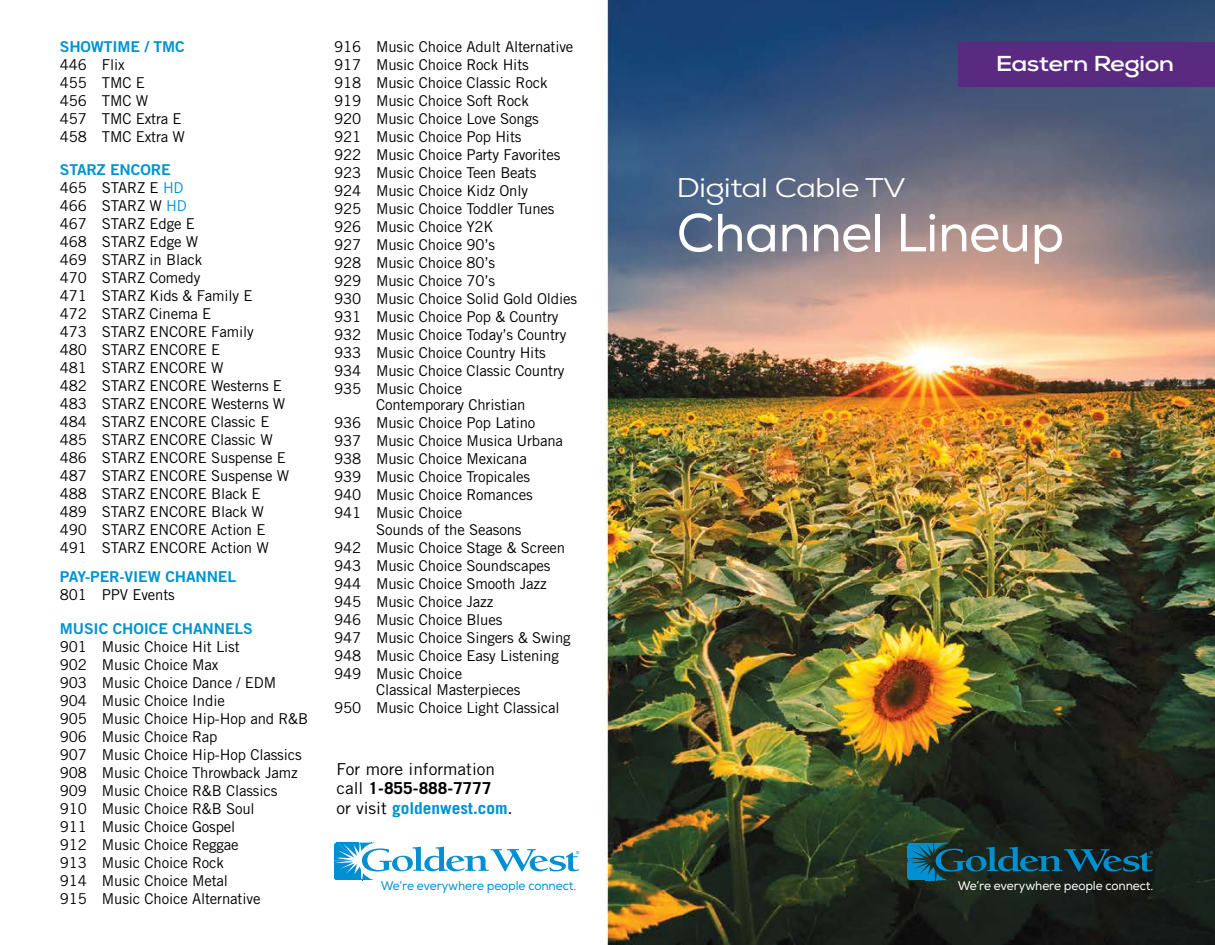
<style>
.page{position:relative;width:1215px;height:945px;background:#fff}
.page>*{position:absolute;margin:0;border:0;box-sizing:border-box;transform-origin:0 0}
.t1{font:51px "Nexa";letter-spacing:-.02em;color:#fff}
.t2{font:27px "Nexa";letter-spacing:-.025em;color:#fff;scale:1.17 1}
.t3{font:700 21.6px "Nexa";letter-spacing:-.025em;color:#fff;scale:1.17 1}
.t4{font:700 16.5px "Trade Gothic LT Pro";color:#0090d1;scale:1.05 1}
.t5{font:16.5px "Trade Gothic LT Pro";color:#000;scale:1.05 1}
.t6{font:700 16.5px "Trade Gothic LT Pro";color:#000;scale:1.05 1}
.t7{font:15px "Trade Gothic LT Pro";letter-spacing:-.01em;color:#000}
.t8{font:15px "Trade Gothic LT Pro Bd 2";letter-spacing:-.01em;color:#0093d0;scale:1.05 1}
.t9{font:12px "Nexa";letter-spacing:-.01em;color:#0090d1;scale:.95 1}
.t10{font:12px "Nexa";letter-spacing:-.01em;color:#fff;scale:.95 1}
.s1{color:#0093d0}
.s2{font-weight:400}
.s3{font-weight:400;color:#000}
</style>
<div class="page">
<img style="left:333px;top:0;width:882px;height:945px">
<div style="left:958px;top:42px;width:257px;height:45px;background:#592a80"></div>
<svg style="left:908px;top:843px;width:245px;height:38px"></svg>
<svg style="left:334px;top:843px;width:245px;height:38px"></svg>
<p class="t8" style="left:60px;top:37px;width:120px">SHOWTIME / TMC</p>
<p class="t7" style="left:60px;top:56px;width:66px">446 Flix</p>
<p class="t7" style="left:60px;top:74px;width:86px">455 TMC E</p>
<p class="t7" style="left:60px;top:92px;width:90px">456 TMC W</p>
<p class="t7" style="left:60px;top:110px;width:123px">457 TMC Extra E</p>
<p class="t7" style="left:60px;top:128px;width:127px">458 TMC Extra W</p>
<p class="t8" style="left:60px;top:161px;width:107px">STARZ ENCORE</p>
<p class="t7" style="left:60px;top:179px;width:125px">465 STARZ E <span class="s1">HD</span></p>
<p class="t7" style="left:60px;top:197px;width:129px">466 STARZ W <span class="s1">HD</span></p>
<p class="t7" style="left:60px;top:215px;width:137px">467 STARZ Edge E</p>
<p class="t7" style="left:60px;top:233px;width:140px">468 STARZ Edge W</p>
<p class="t7" style="left:60px;top:251px;width:144px">469 STARZ in Black</p>
<p class="t7" style="left:60px;top:269px;width:142px">470 STARZ Comedy</p>
<p class="t7" style="left:60px;top:287px;width:194px">471 STARZ Kids &amp; Family E</p>
<p class="t7" style="left:60px;top:305px;width:153px">472 STARZ Cinema E</p>
<p class="t7" style="left:60px;top:323px;width:195px">473 STARZ ENCORE Family</p>
<p class="t7" style="left:60px;top:341px;width:162px">480 STARZ ENCORE E</p>
<p class="t7" style="left:60px;top:359px;width:165px">481 STARZ ENCORE W</p>
<p class="t7" style="left:60px;top:377px;width:224px">482 STARZ ENCORE Westerns E</p>
<p class="t7" style="left:60px;top:395px;width:227px">483 STARZ ENCORE Westerns W</p>
<p class="t7" style="left:60px;top:413px;width:211px">484 STARZ ENCORE Classic E</p>
<p class="t7" style="left:60px;top:431px;width:214px">485 STARZ ENCORE Classic W</p>
<p class="t7" style="left:60px;top:449px;width:228px">486 STARZ ENCORE Suspense E</p>
<p class="t7" style="left:60px;top:467px;width:231px">487 STARZ ENCORE Suspense W</p>
<p class="t7" style="left:60px;top:485px;width:202px">488 STARZ ENCORE Black E</p>
<p class="t7" style="left:60px;top:503px;width:206px">489 STARZ ENCORE Black W</p>
<p class="t7" style="left:60px;top:521px;width:207px">490 STARZ ENCORE Action E</p>
<p class="t7" style="left:60px;top:539px;width:210px">491 STARZ ENCORE Action W</p>
<p class="t8" style="left:60px;top:567px;width:169px">PAY-PER-VIEW CHANNEL</p>
<p class="t7" style="left:60px;top:585px;width:116px">801 PPV Events</p>
<p class="t8" style="left:60px;top:620px;width:185px">MUSIC CHOICE CHANNELS</p>
<p class="t7" style="left:60px;top:638px;width:181px">901 Music Choice Hit List</p>
<p class="t7" style="left:60px;top:656px;width:160px">902 Music Choice Max</p>
<p class="t7" style="left:60px;top:674px;width:218px">903 Music Choice Dance / EDM</p>
<p class="t7" style="left:60px;top:692px;width:166px">904 Music Choice Indie</p>
<p class="t7" style="left:60px;top:710px;width:250px">905 Music Choice Hip-Hop and R&amp;B</p>
<p class="t7" style="left:60px;top:728px;width:159px">906 Music Choice Rap</p>
<p class="t7" style="left:60px;top:746px;width:243px">907 Music Choice Hip-Hop Classics</p>
<p class="t7" style="left:60px;top:764px;width:239px">908 Music Choice Throwback Jamz</p>
<p class="t7" style="left:60px;top:782px;width:219px">909 Music Choice R&amp;B Classics</p>
<p class="t7" style="left:60px;top:800px;width:196px">910 Music Choice R&amp;B Soul</p>
<p class="t7" style="left:60px;top:818px;width:177px">911 Music Choice Gospel</p>
<p class="t7" style="left:60px;top:836px;width:180px">912 Music Choice Reggae</p>
<p class="t7" style="left:60px;top:854px;width:166px">913 Music Choice Rock</p>
<p class="t7" style="left:60px;top:872px;width:170px">914 Music Choice Metal</p>
<p class="t7" style="left:60px;top:890px;width:202px">915 Music Choice Alternative</p>
<p class="t7" style="left:334px;top:37px;width:241px">916 Music Choice Adult Alternative</p>
<p class="t7" style="left:334px;top:55px;width:196px">917 Music Choice Rock Hits</p>
<p class="t7" style="left:334px;top:73px;width:215px">918 Music Choice Classic Rock</p>
<p class="t7" style="left:334px;top:91px;width:196px">919 Music Choice Soft Rock</p>
<p class="t7" style="left:334px;top:109px;width:206px">920 Music Choice Love Songs</p>
<p class="t7" style="left:334px;top:127px;width:189px">921 Music Choice Pop Hits</p>
<p class="t7" style="left:334px;top:145px;width:228px">922 Music Choice Party Favorites</p>
<p class="t7" style="left:334px;top:163px;width:204px">923 Music Choice Teen Beats</p>
<p class="t7" style="left:334px;top:181px;width:195px">924 Music Choice Kidz Only</p>
<p class="t7" style="left:334px;top:199px;width:222px">925 Music Choice Toddler Tunes</p>
<p class="t7" style="left:334px;top:217px;width:161px">926 Music Choice Y2K</p>
<p class="t7" style="left:334px;top:235px;width:162px">927 Music Choice 90’s</p>
<p class="t7" style="left:334px;top:253px;width:162px">928 Music Choice 80’s</p>
<p class="t7" style="left:334px;top:271px;width:162px">929 Music Choice 70’s</p>
<p class="t7" style="left:334px;top:289px;width:244px">930 Music Choice Solid Gold Oldies</p>
<p class="t7" style="left:334px;top:307px;width:226px">931 Music Choice Pop &amp; Country</p>
<p class="t7" style="left:334px;top:325px;width:234px">932 Music Choice Today’s Country</p>
<p class="t7" style="left:334px;top:343px;width:213px">933 Music Choice Country Hits</p>
<p class="t7" style="left:334px;top:361px;width:232px">934 Music Choice Classic Country</p>
<p class="t7" style="left:334px;top:379px;width:129px">935 Music Choice</p>
<p class="t7" style="left:376px;top:396px;width:151px">Contemporary Christian</p>
<p class="t7" style="left:334px;top:414px;width:203px">936 Music Choice Pop Latino</p>
<p class="t7" style="left:334px;top:432px;width:230px">937 Music Choice Musica Urbana</p>
<p class="t7" style="left:334px;top:450px;width:194px">938 Music Choice Mexicana</p>
<p class="t7" style="left:334px;top:468px;width:198px">939 Music Choice Tropicales</p>
<p class="t7" style="left:334px;top:486px;width:200px">940 Music Choice Romances</p>
<p class="t7" style="left:334px;top:504px;width:129px">941 Music Choice</p>
<p class="t7" style="left:376px;top:520px;width:147px">Sounds of the Seasons</p>
<p class="t7" style="left:334px;top:538px;width:232px">942 Music Choice Stage &amp; Screen</p>
<p class="t7" style="left:334px;top:556px;width:218px">943 Music Choice Soundscapes</p>
<p class="t7" style="left:334px;top:574px;width:214px">944 Music Choice Smooth Jazz</p>
<p class="t7" style="left:334px;top:592px;width:161px">945 Music Choice Jazz</p>
<p class="t7" style="left:334px;top:610px;width:170px">946 Music Choice Blues</p>
<p class="t7" style="left:334px;top:628px;width:238px">947 Music Choice Singers &amp; Swing</p>
<p class="t7" style="left:334px;top:646px;width:226px">948 Music Choice Easy Listening</p>
<p class="t7" style="left:334px;top:664px;width:129px">949 Music Choice</p>
<p class="t7" style="left:376px;top:681px;width:146px">Classical Masterpieces</p>
<p class="t7" style="left:334px;top:699px;width:227px">950 Music Choice Light Classical</p>
<p class="t5" style="left:336px;top:759px;width:153px">For more information</p>
<p class="t6" style="left:336px;top:778px;width:150px"><span class="s2">call</span> 1-855-888-7777</p>
<p class="t4" style="left:336px;top:797px;width:170px"><span class="s3">or visit</span> goldenwest.com<span class="s3">.</span></p>
<p class="t3" style="left:996px;top:50px;width:154px">Eastern Region</p>
<p class="t2" style="left:677px;top:171px;width:198px">Digital Cable TV</p>
<p class="t1" style="left:677px;top:201px;width:389px">Channel Lineup</p>
<p class="t9" style="left:381px;top:878px;width:207px">We’re everywhere people connect.</p>
<p class="t10" style="left:958px;top:878px;width:207px">We’re everywhere people connect.</p>
</div>
